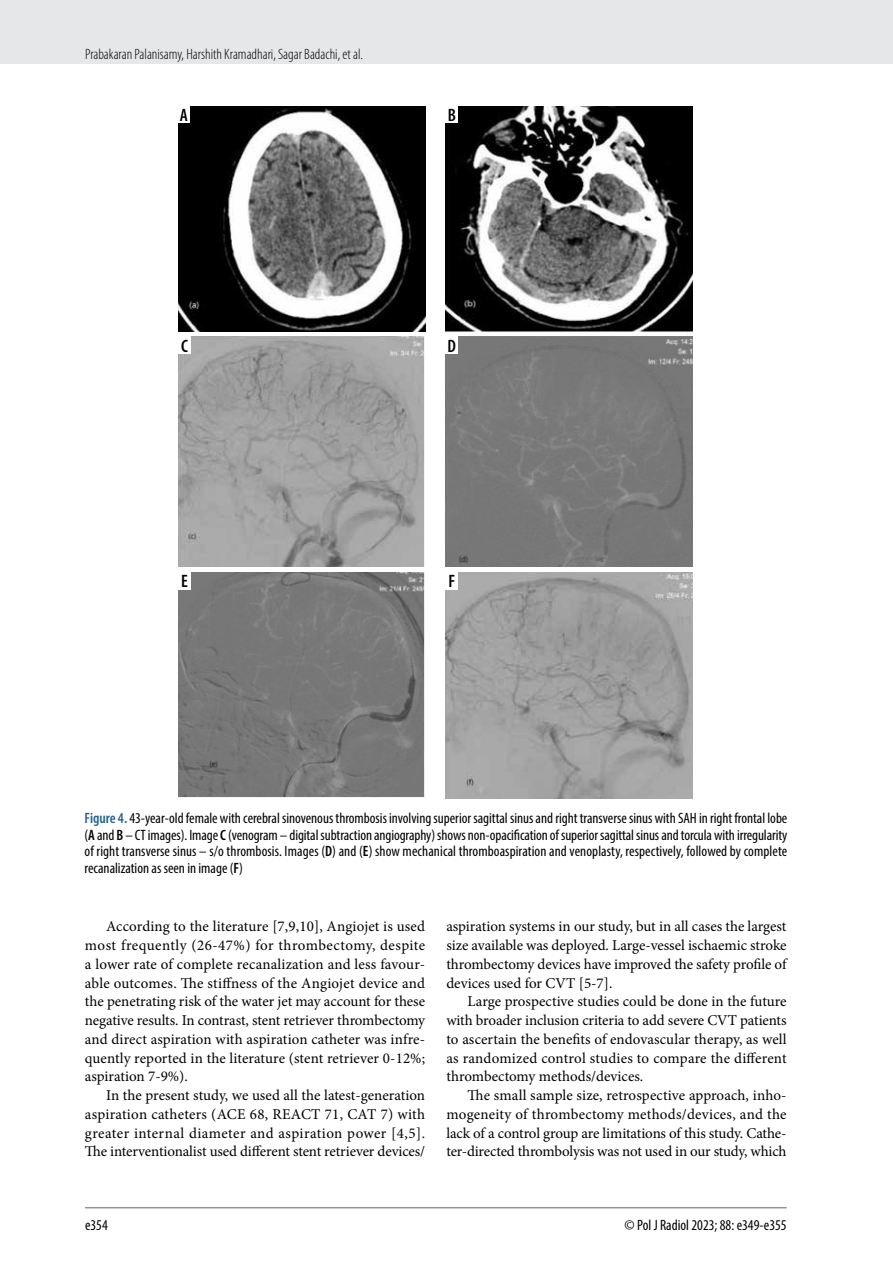
<style>
.page{position:relative;width:893px;height:1263px;background:#fff}
.page>*{position:absolute;margin:0;border:0;box-sizing:border-box;transform-origin:0 0}
.t1{font:600 condensed 18px "Myriad Pro";color:#000}
.t2{font:15px/18.8px "Minion Pro";letter-spacing:-.005em;color:#000;text-align:justify}
.t3{font:condensed 15px/16.5px "Myriad Pro";color:#000;text-align:justify}
.t4{font:300 condensed 15px "Myriad Pro";color:#000}
.s1{font-weight:600;color:#25638e}
.s2{font-weight:600}
</style>
<div class="page">
<div style="left:0;top:0;width:893px;height:64px;background:#e6e7e8"></div>
<hr style="left:85px;top:1207px;width:702px;height:1px;background:#939598">
<img style="left:179px;top:106px;width:247px;height:225px">
<img style="left:445px;top:106px;width:248px;height:231px">
<img style="left:179px;top:337px;width:246px;height:229px">
<div style="left:445px;top:337px;width:248px;height:229px;background:#787878"></div>
<img style="left:179px;top:572px;width:246px;height:226px">
<img style="left:445px;top:572px;width:248px;height:226px">
<div style="left:177px;top:105px;width:13px;height:17px;background:#fff"></div>
<div style="left:445px;top:105px;width:13px;height:17px;background:#fff"></div>
<div style="left:178px;top:337px;width:13px;height:17px;background:#fff"></div>
<div style="left:178px;top:572px;width:13px;height:17px;background:#fff"></div>
<div style="left:445px;top:337px;width:13px;height:17px;background:#fff"></div>
<div style="left:445px;top:572px;width:13px;height:17px;background:#fff"></div>
<p class="t4" style="left:85px;top:45px;width:279px">Prabakaran Palanisamy, Harshith Kramadhari, Sagar Badachi, et al.</p>
<p class="t1" style="left:180px;top:103px;width:10px">A</p>
<p class="t1" style="left:448px;top:103px;width:10px">B</p>
<p class="t1" style="left:181px;top:335px;width:8px">C</p>
<p class="t1" style="left:181px;top:570px;width:8px">E</p>
<p class="t1" style="left:448px;top:335px;width:10px">D</p>
<p class="t1" style="left:448px;top:570px;width:8px">F</p>
<p class="t3" style="left:85px;top:810px;width:704px"><span class="s1">Figure 4.</span> 43-year-old female with cerebral sinovenous thrombosis involving superior sagittal sinus and right transverse sinus with SAH in right frontal lobe (<span class="s2">A</span> and <span class="s2">B</span> – CT images). Image <span class="s2">C</span> (venogram – digital subtraction angiography) shows non-opacification of superior sagittal sinus and torcula with irregularity of right transverse sinus – s/o thrombosis. Images (<span class="s2">D</span>) and (<span class="s2">E</span>) show mechanical thromboaspiration and venoplasty, respectively, followed by complete recanalization as seen in image (<span class="s2">F</span>)</p>
<p class="t2" style="left:85px;top:917px;width:342px;text-indent:21px">According to the literature [7,9,10], Angiojet is used most frequently (26-47%) for thrombectomy, despite a lower rate of complete recanalization and less favour&shy;able outcomes. The stiffness of the Angiojet device and the penetrating risk of the water jet may account for these negative results. In contrast, stent retriever thrombectomy and direct aspiration with aspiration catheter was infre&shy;quently reported in the literature (stent retriever 0-12%; aspiration 7-9%).</p>
<p class="t2" style="left:85px;top:1086px;width:342px;text-indent:21px">In the present study, we used all the latest-generation aspiration catheters (ACE 68, REACT 71, CAT 7) with greater internal diameter and aspiration power [4,5].<br>The interventionalist used different stent retriever devices/</p>
<p class="t2" style="left:446px;top:917px;width:342px">aspiration systems in our study, but in all cases the largest size available was deployed. Large-vessel ischaemic stroke thrombectomy devices have improved the safety profile of devices used for CVT [5-7].</p>
<p class="t2" style="left:446px;top:992px;width:342px;text-indent:21px">Large prospective studies could be done in the future with broader inclusion criteria to add severe CVT patients to ascertain the benefits of endovascular therapy, as well as randomized control studies to compare the different thrombectomy methods/devices.</p>
<p class="t2" style="left:446px;top:1086px;width:342px;text-indent:21px">The small sample size, retrospective approach, inho&shy;mogeneity of thrombectomy methods/devices, and the lack of a control group are limitations of this study. Cathe&shy;ter-directed thrombolysis was not used in our study, which</p>
<p class="t3" style="left:85px;top:1216px;width:24px">e354</p>
<p class="t3" style="left:625px;top:1216px;width:164px">© Pol J Radiol 2023; 88: e349-e355</p>
</div>
